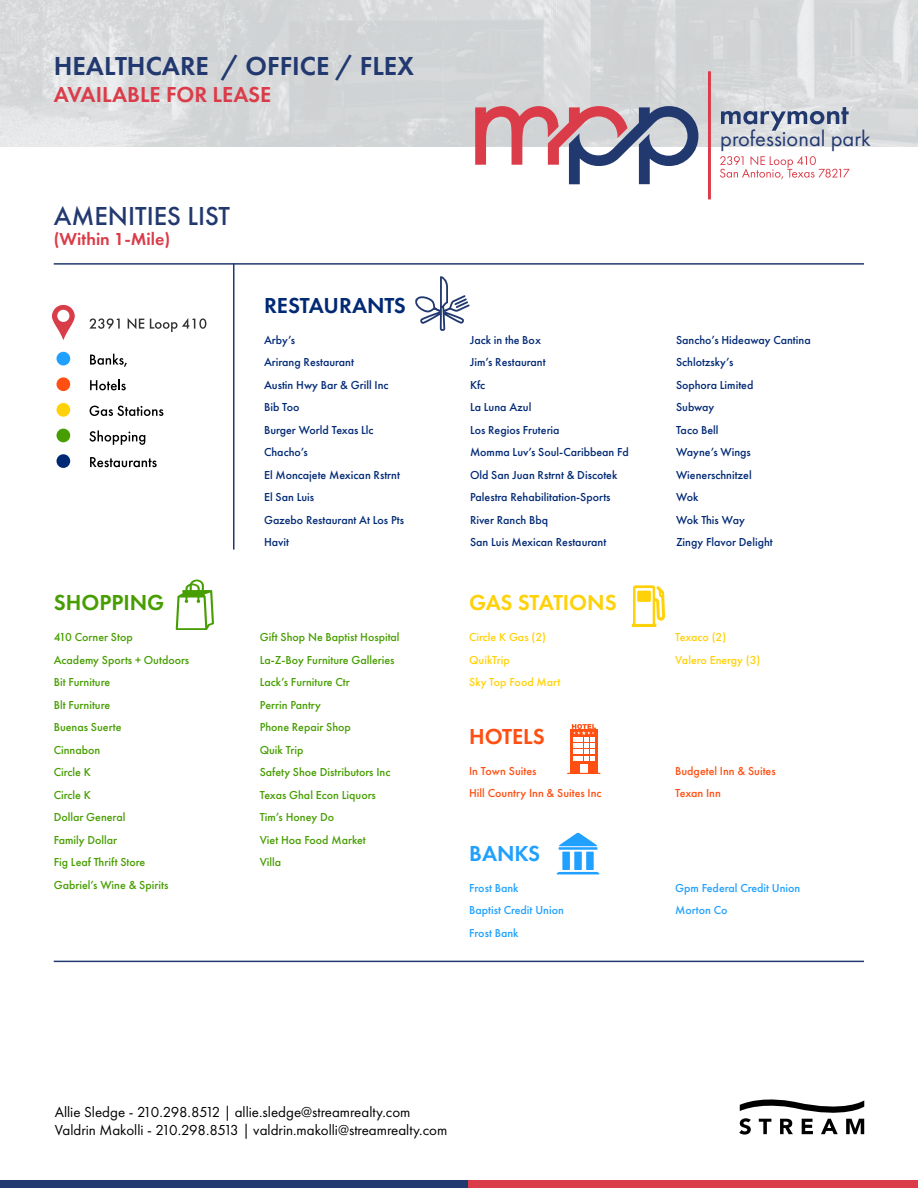
<style>
.page{position:relative;width:918px;height:1188px;background:#fff}
.page>*{position:absolute;margin:0;border:0;box-sizing:border-box;transform-origin:0 0}
.t1{font:600 27px "Futura PT";color:#223970}
.t2{font:500 27px "Futura PT";color:#223970}
.t3{font:600 22.5px "Futura PT";color:#da3d49}
.t4{font:22.5px "Futura PT";color:#223970}
.t5{font:600 22.5px "Futura PT";color:#002975}
.t6{font:600 22.5px "Futura PT";letter-spacing:-.01em;color:#ffd108}
.t7{font:600 22.5px "Futura PT";color:#479e00}
.t8{font:600 22.5px "Futura PT";color:#ff4f12}
.t9{font:600 22.5px "Futura PT";color:#21a1ff}
.t10{font:600 18px "Futura PT";color:#da3d49}
.t11{font:15px/18px "Futura PT";color:#000}
.t12{font:500 12px/22.5px "Futura PT";color:#002975}
.t13{font:500 12px/22.5px "Futura PT";color:#479e00}
.t14{font:500 12px/22.5px "Futura PT";color:#21a1ff}
.t15{font:500 12px/22.5px "Futura PT";color:#ff4f12}
.t16{font:500 12px/22.5px "Futura PT";color:#ffd108}
</style>
<div class="page">
<img style="left:0;top:0;width:918px;height:147px">
<div style="left:468px;top:1180px;width:450px;height:8px;background:#da3d49"></div>
<div style="left:0;top:1180px;width:468px;height:8px;background:#223970"></div>
<svg style="left:51px;top:283px;width:184px;height:194px"></svg>
<hr style="left:54px;top:961px;width:810px;height:1px;background:#223970">
<svg style="left:415px;top:276px;width:55px;height:55px"></svg>
<svg style="left:176px;top:580px;width:38px;height:50px"></svg>
<svg style="left:632px;top:585px;width:33px;height:42px"></svg>
<div style="left:570px;top:730px;width:28px;height:43px;background:#ff4f12"></div>
<hr style="left:567px;top:773px;width:33px;height:1px;background:#ff4f12">
<svg style="left:572px;top:724px;width:24px;height:49px"></svg>
<div style="left:562px;top:852px;width:8px;height:18px;background:#21a1ff"></div>
<div style="left:574px;top:852px;width:8px;height:18px;background:#21a1ff"></div>
<div style="left:586px;top:852px;width:8px;height:18px;background:#21a1ff"></div>
<svg style="left:559px;top:833px;width:38px;height:13px"></svg>
<hr style="left:559px;top:847px;width:38px;height:3px;background:#21a1ff">
<svg style="left:556px;top:872px;width:44px;height:2px"></svg>
<hr style="left:54px;top:263px;width:810px;height:2px;background:#223970">
<hr style="left:233px;top:263px;width:1px;height:287px;background:#223970">
<svg style="left:739px;top:1099px;width:125px;height:36px"></svg>
<svg style="left:475px;top:106px;width:223px;height:78px"></svg>
<svg style="left:720px;top:156px;width:130px;height:23px"></svg>
<svg style="left:721px;top:107px;width:128px;height:24px;background:#a6aec0"></svg>
<hr style="left:708px;top:71px;width:3px;height:128px;background:#da3d49">
<h1 class="t1" style="left:54px;top:49px;width:362px">HEALTHCARE / OFFICE / FLEX</h1>
<h2 class="t3" style="left:54px;top:80px;width:219px">AVAILABLE FOR LEASE</h2>
<h1 class="t2" style="left:54px;top:199px;width:178px">AMENITIES LIST</h1>
<h3 class="t10" style="left:54px;top:228px;width:118px">(Within 1-Mile)</h3>
<h2 class="t5" style="left:264px;top:291px;width:143px">RESTAURANTS</h2>
<h2 class="t4" style="left:720px;top:125px;width:152px">professional park</h2>
<p class="t12" style="left:264px;top:329px;width:142px">Arby’s<br>Arirang Restaurant<br>Austin Hwy Bar &amp; Grill Inc<br>Bib Too<br>Burger World Texas Llc<br>Chacho’s<br>El Moncajete Mexican Rstrnt<br>El San Luis<br>Gazebo Restaurant At Los Pts<br>Havit</p>
<p class="t12" style="left:470px;top:329px;width:160px">Jack in the Box<br>Jim’s Restaurant<br>Kfc<br>La Luna Azul<br>Los Regios Fruteria<br>Momma Luv’s Soul-Caribbean Fd<br>Old San Juan Rstrnt &amp; Discotek<br>Palestra Rehabilitation-Sports<br>River Ranch Bbq<br>San Luis Mexican Restaurant</p>
<p class="t12" style="left:676px;top:329px;width:136px">Sancho’s Hideaway Cantina<br>Schlotzsky’s<br>Sophora Limited<br>Subway<br>Taco Bell<br>Wayne’s Wings<br>Wienerschnitzel<br>Wok<br>Wok This Way<br>Zingy Flavor Delight</p>
<h2 class="t7" style="left:54px;top:589px;width:112px">SHOPPING</h2>
<p class="t13" style="left:54px;top:626px;width:137px">410 Corner Stop<br>Academy Sports + Outdoors<br>Bit Furniture<br>Blt Furniture<br>Buenas Suerte<br>Cinnabon<br>Circle K<br>Circle K<br>Dollar General<br>Family Dollar<br>Fig Leaf Thrift Store<br>Gabriel’s Wine &amp; Spirits</p>
<p class="t13" style="left:260px;top:626px;width:141px">Gift Shop Ne Baptist Hospital<br>La-Z-Boy Furniture Galleries<br>Lack’s Furniture Ctr<br>Perrin Pantry<br>Phone Repair Shop<br>Quik Trip<br>Safety Shoe Distributors Inc<br>Texas Ghal Econ Liquors<br>Tim’s Honey Do<br>Viet Hoa Food Market<br>Villa</p>
<h2 class="t6" style="left:469px;top:589px;width:149px">GAS STATIONS</h2>
<p class="t16" style="left:469px;top:626px;width:93px">Circle K Gas (2)<br>QuikTrip<br>Sky Top Food Mart</p>
<p class="t16" style="left:675px;top:626px;width:87px">Texaco (2)<br>Valero Energy (3)</p>
<h2 class="t8" style="left:469px;top:722px;width:77px">HOTELS</h2>
<p class="t15" style="left:469px;top:759px;width:134px">In Town Suites<br>Hill Country Inn &amp; Suites Inc</p>
<p class="t15" style="left:675px;top:759px;width:102px">Budgetel Inn &amp; Suites<br>Texan Inn</p>
<h2 class="t9" style="left:469px;top:839px;width:73px">BANKS</h2>
<p class="t14" style="left:469px;top:876px;width:96px">Frost Bank<br>Baptist Credit Union<br>Frost Bank</p>
<p class="t14" style="left:675px;top:876px;width:127px">Gpm Federal Credit Union<br>Morton Co</p>
<p class="t11" style="left:55px;top:1103px;width:394px">Allie Sledge - 210.298.8512 | allie.sledge@streamrealty.com<br>Valdrin Makolli - 210.298.8513 | valdrin.makolli@streamrealty.com</p>
</div>
